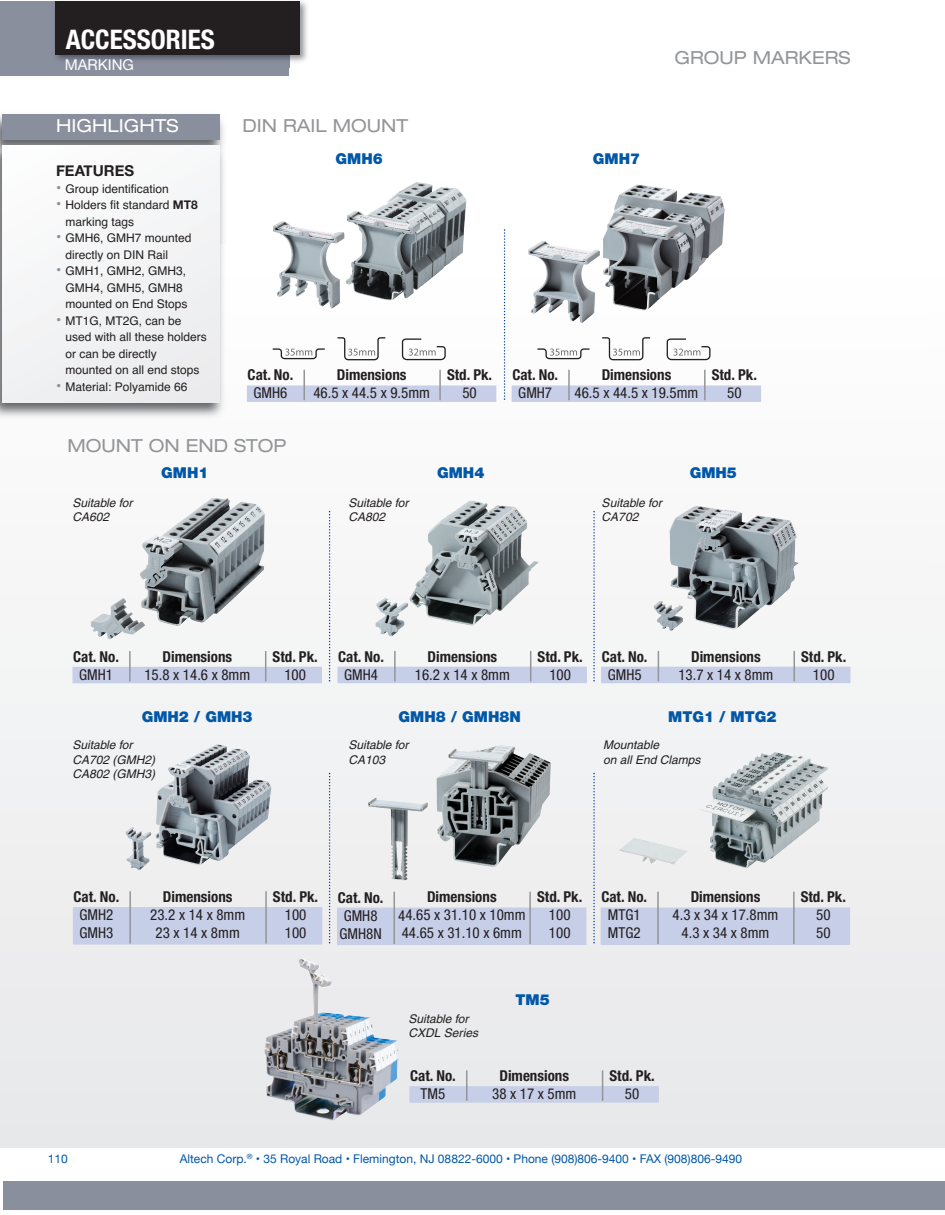
<style>
.page{position:relative;width:945px;height:1215px;background:#fff}
.page>*{position:absolute;margin:0;border:0;box-sizing:border-box;transform-origin:0 0}
.t1{font:700 condensed 27px "Helvetica Neue";color:#fff}
.t2{font:expanded 18px "Helvetica Neue";color:#939598}
.t3{font:expanded 18px "Helvetica Neue";color:#fff}
.t4{font:condensed 15px "Helvetica Neue";color:#231f20}
.t5{font:700 condensed 15px "Helvetica Neue";color:#231f20}
.t6{font:900 15px "Helvetica Neue";color:#0157a8}
.t7{font:700 15px "Helvetica Neue";color:#231f20}
.t8{font:15px "Helvetica Neue";color:#fff}
.t9{font:12px/16.5px "Helvetica";color:#231f20}
.t10{font:italic 12px/14.4px "Helvetica";color:#231f20}
.t11{font:12px "Helvetica Neue";color:#0157a8}
.s1{font-family:"Helvetica Neue";font-weight:700;font-size:15px;color:#8a8f9d}
.s2{font-family:"Helvetica Neue";font-weight:700}
</style>
<div class="page">
<img style="left:1px;top:244px;width:944px;height:904px">
<div style="left:4px;top:1182px;width:928px;height:28px;background:#8a8f9d"></div>
<div style="left:0;top:1px;width:289px;height:74px;background:#8a8f9d"></div>
<img style="left:55px;top:1px;width:252px;height:66px">
<div style="left:55px;top:1px;width:245px;height:53px;background:#231f20"></div>
<img style="left:273px;top:221px;width:72px;height:87px">
<img style="left:603px;top:184px;width:87px;height:73px">
<img style="left:91px;top:598px;width:54px;height:35px">
<img style="left:156px;top:749px;width:52px;height:89px">
<img style="left:409px;top:500px;width:60px;height:100px">
<img style="left:669px;top:506px;width:127px;height:28px">
<img style="left:264px;top:958px;width:56px;height:93px">
<img style="left:368px;top:798px;width:60px;height:82px">
<img style="left:699px;top:752px;width:117px;height:57px">
<svg style="left:329px;top:511px;width:1px;height:170px"></svg>
<svg style="left:593px;top:511px;width:2px;height:170px"></svg>
<svg style="left:329px;top:773px;width:1px;height:170px"></svg>
<svg style="left:504px;top:229px;width:1px;height:171px"></svg>
<svg style="left:593px;top:773px;width:2px;height:170px"></svg>
<div style="left:932px;top:1182px;width:13px;height:28px;background:#8a8f9d"></div>
<img style="left:0;top:114px;width:229px;height:310px">
<div style="left:2px;top:114px;width:217px;height:26px;background:#8a8f9d"></div>
<div style="left:2px;top:145px;width:217px;height:257px;background:#f4f4f5"></div>
<svg style="left:401px;top:338px;width:45px;height:22px"></svg>
<svg style="left:273px;top:348px;width:53px;height:12px"></svg>
<svg style="left:336px;top:337px;width:51px;height:23px"></svg>
<div style="left:247px;top:386px;width:249px;height:16px;background:#c7cee7"></div>
<hr style="left:303px;top:370px;width:2px;height:30px;background:#939598">
<hr style="left:439px;top:370px;width:2px;height:30px;background:#939598">
<div style="left:73px;top:667px;width:249px;height:16px;background:#c7cee7"></div>
<hr style="left:129px;top:651px;width:2px;height:30px;background:#939598">
<hr style="left:265px;top:651px;width:1px;height:30px;background:#939598">
<div style="left:73px;top:907px;width:249px;height:38px;background:#c7cee7"></div>
<hr style="left:129px;top:891px;width:2px;height:53px;background:#939598">
<hr style="left:265px;top:891px;width:2px;height:53px;background:#939598">
<div style="left:338px;top:667px;width:249px;height:16px;background:#c7cee7"></div>
<hr style="left:394px;top:651px;width:2px;height:30px;background:#939598">
<hr style="left:530px;top:651px;width:1px;height:30px;background:#939598">
<div style="left:601px;top:667px;width:250px;height:16px;background:#c7cee7"></div>
<hr style="left:658px;top:651px;width:1px;height:30px;background:#939598">
<hr style="left:793px;top:651px;width:2px;height:30px;background:#939598">
<div style="left:337px;top:908px;width:249px;height:37px;background:#c7cee7"></div>
<hr style="left:394px;top:892px;width:1px;height:52px;background:#939598">
<hr style="left:529px;top:892px;width:2px;height:52px;background:#939598">
<div style="left:601px;top:907px;width:249px;height:38px;background:#c7cee7"></div>
<hr style="left:657px;top:892px;width:2px;height:52px;background:#939598">
<hr style="left:793px;top:892px;width:2px;height:52px;background:#939598">
<div style="left:409px;top:1086px;width:250px;height:17px;background:#c7cee7"></div>
<hr style="left:466px;top:1070px;width:2px;height:31px;background:#939598">
<hr style="left:602px;top:1070px;width:1px;height:31px;background:#939598">
<svg style="left:666px;top:338px;width:45px;height:22px"></svg>
<svg style="left:537px;top:348px;width:54px;height:12px"></svg>
<svg style="left:601px;top:337px;width:50px;height:23px"></svg>
<div style="left:512px;top:386px;width:249px;height:16px;background:#c7cee7"></div>
<hr style="left:568px;top:370px;width:2px;height:30px;background:#939598">
<hr style="left:704px;top:370px;width:2px;height:30px;background:#939598">
<h1 class="t1" style="left:66px;top:30px;width:151px">ACCESSORIES</h1>
<p class="t8" style="left:65px;top:59px;width:71px">MARKING</p>
<h2 class="t3" style="left:56px;top:119px;width:124px">HIGHLIGHTS</h2>
<p class="t7" style="left:56px;top:162px;width:80px">FEATURES</p>
<p class="t9" style="left:56px;top:180px;width:114px"><span class="s1">•</span> Group identification</p>
<p class="t9" style="left:66px;top:197px;width:134px;text-indent:-10px"><span class="s1">•</span> Holders fit standard <span class="s2">MT8 </span>marking tags</p>
<p class="t9" style="left:66px;top:230px;width:128px;text-indent:-10px"><span class="s1">•</span> GMH6, GMH7 mounted directly on DIN Rail</p>
<p class="t9" style="left:66px;top:263px;width:124px;text-indent:-10px"><span class="s1">•</span> GMH1, GMH2, GMH3,<br>GMH4, GMH5, GMH8 mounted on End Stops</p>
<p class="t9" style="left:66px;top:312px;width:143px;text-indent:-10px"><span class="s1">•</span> MT1G, MT2G, can be used with all these holders or can be directly<br>mounted on all end stops</p>
<p class="t9" style="left:56px;top:378px;width:133px"><span class="s1">•</span> Material: Polyamide 66</p>
<h2 class="t2" style="left:242px;top:119px;width:167px">DIN RAIL MOUNT</h2>
<p class="t6" style="left:336px;top:153px;width:49px">GMH6</p>
<p class="t5" style="left:248px;top:370px;width:47px">Cat. No.</p>
<p class="t5" style="left:337px;top:370px;width:71px">Dimensions</p>
<p class="t5" style="left:447px;top:370px;width:47px">Std. Pk.</p>
<p class="t4" style="left:254px;top:388px;width:35px">GMH6</p>
<p class="t4" style="left:313px;top:388px;width:118px">46.5 x 44.5 x 9.5mm</p>
<p class="t4" style="left:462px;top:388px;width:16px">50</p>
<h2 class="t2" style="left:67px;top:439px;width:221px">MOUNT ON END STOP</h2>
<p class="t6" style="left:161px;top:468px;width:49px">GMH1</p>
<p class="t6" style="left:437px;top:468px;width:49px">GMH4</p>
<p class="t6" style="left:593px;top:153px;width:49px">GMH7</p>
<h2 class="t2" style="left:675px;top:51px;width:177px">GROUP MARKERS</h2>
<p class="t5" style="left:512px;top:370px;width:47px">Cat. No.</p>
<p class="t5" style="left:602px;top:370px;width:71px">Dimensions</p>
<p class="t5" style="left:712px;top:370px;width:47px">Std. Pk.</p>
<p class="t4" style="left:518px;top:388px;width:35px">GMH7</p>
<p class="t4" style="left:575px;top:388px;width:125px">46.5 x 44.5 x 19.5mm</p>
<p class="t4" style="left:727px;top:388px;width:16px">50</p>
<p class="t6" style="left:690px;top:468px;width:49px">GMH5</p>
<p class="t10" style="left:73px;top:496px;width:62px">Suitable for<br>CA602</p>
<p class="t10" style="left:348px;top:496px;width:62px">Suitable for<br>CA802</p>
<p class="t10" style="left:602px;top:496px;width:62px">Suitable for<br>CA702</p>
<p class="t5" style="left:73px;top:651px;width:47px">Cat. No.</p>
<p class="t5" style="left:163px;top:651px;width:71px">Dimensions</p>
<p class="t5" style="left:273px;top:651px;width:47px">Std. Pk.</p>
<p class="t4" style="left:79px;top:669px;width:35px">GMH1</p>
<p class="t4" style="left:144px;top:669px;width:107px">15.8 x 14.6 x 8mm</p>
<p class="t4" style="left:284px;top:669px;width:23px">100</p>
<p class="t6" style="left:142px;top:711px;width:112px">GMH2 / GMH3</p>
<p class="t10" style="left:73px;top:739px;width:84px">Suitable for<br>CA702 (GMH2)<br>CA802 (GMH3)</p>
<p class="t5" style="left:338px;top:651px;width:47px">Cat. No.</p>
<p class="t5" style="left:428px;top:651px;width:71px">Dimensions</p>
<p class="t5" style="left:538px;top:651px;width:47px">Std. Pk.</p>
<p class="t4" style="left:344px;top:669px;width:35px">GMH4</p>
<p class="t4" style="left:415px;top:669px;width:97px">16.2 x 14 x 8mm</p>
<p class="t4" style="left:549px;top:669px;width:23px">100</p>
<p class="t6" style="left:399px;top:712px;width:124px">GMH8 / GMH8N</p>
<p class="t5" style="left:602px;top:651px;width:47px">Cat. No.</p>
<p class="t5" style="left:691px;top:651px;width:71px">Dimensions</p>
<p class="t5" style="left:801px;top:651px;width:47px">Std. Pk.</p>
<p class="t4" style="left:608px;top:669px;width:35px">GMH5</p>
<p class="t4" style="left:678px;top:669px;width:97px">13.7 x 14 x 8mm</p>
<p class="t4" style="left:813px;top:669px;width:23px">100</p>
<p class="t6" style="left:668px;top:712px;width:110px">MTG1 / MTG2</p>
<p class="t10" style="left:348px;top:739px;width:62px">Suitable for<br>CA103</p>
<p class="t10" style="left:603px;top:739px;width:99px">Mountable<br>on all End Clamps</p>
<p class="t5" style="left:74px;top:891px;width:47px">Cat. No.</p>
<p class="t5" style="left:163px;top:891px;width:71px">Dimensions</p>
<p class="t5" style="left:273px;top:891px;width:47px">Std. Pk.</p>
<p class="t4" style="left:80px;top:909px;width:35px">GMH2</p>
<p class="t4" style="left:150px;top:909px;width:97px">23.2 x 14 x 8mm</p>
<p class="t4" style="left:285px;top:909px;width:23px">100</p>
<p class="t4" style="left:80px;top:927px;width:35px">GMH3</p>
<p class="t4" style="left:156px;top:927px;width:86px">23 x 14 x 8mm</p>
<p class="t4" style="left:285px;top:927px;width:23px">100</p>
<p class="t5" style="left:338px;top:892px;width:47px">Cat. No.</p>
<p class="t5" style="left:427px;top:892px;width:71px">Dimensions</p>
<p class="t5" style="left:537px;top:892px;width:47px">Std. Pk.</p>
<p class="t4" style="left:344px;top:910px;width:35px">GMH8</p>
<p class="t4" style="left:398px;top:910px;width:129px">44.65 x 31.10 x 10mm</p>
<p class="t4" style="left:549px;top:910px;width:23px">100</p>
<p class="t4" style="left:340px;top:928px;width:44px">GMH8N</p>
<p class="t4" style="left:402px;top:928px;width:122px">44.65 x 31.10 x 6mm</p>
<p class="t4" style="left:549px;top:928px;width:23px">100</p>
<p class="t5" style="left:601px;top:892px;width:47px">Cat. No.</p>
<p class="t5" style="left:691px;top:892px;width:71px">Dimensions</p>
<p class="t5" style="left:801px;top:892px;width:47px">Std. Pk.</p>
<p class="t4" style="left:608px;top:910px;width:34px">MTG1</p>
<p class="t4" style="left:673px;top:910px;width:107px">4.3 x 34 x 17.8mm</p>
<p class="t4" style="left:816px;top:910px;width:16px">50</p>
<p class="t4" style="left:608px;top:928px;width:34px">MTG2</p>
<p class="t4" style="left:682px;top:928px;width:89px">4.3 x 34 x 8mm</p>
<p class="t4" style="left:816px;top:928px;width:16px">50</p>
<p class="t10" style="left:409px;top:1012px;width:71px">Suitable for<br>CXDL Series</p>
<p class="t6" style="left:516px;top:994px;width:36px">TM5</p>
<p class="t5" style="left:410px;top:1070px;width:47px">Cat. No.</p>
<p class="t5" style="left:499px;top:1070px;width:71px">Dimensions</p>
<p class="t5" style="left:610px;top:1070px;width:47px">Std. Pk.</p>
<p class="t4" style="left:421px;top:1088px;width:26px">TM5</p>
<p class="t4" style="left:492px;top:1088px;width:86px">38 x 17 x 5mm</p>
<p class="t4" style="left:625px;top:1088px;width:16px">50</p>
<p class="t11" style="left:48px;top:1152px;width:22px">110</p>
<p class="t11" style="left:180px;top:1152px;width:564px">Altech Corp.<sup>®</sup> • 35 Royal Road • Flemington, NJ 08822-6000 • Phone (908)806-9400 • FAX (908)806-9490</p>
</div>
